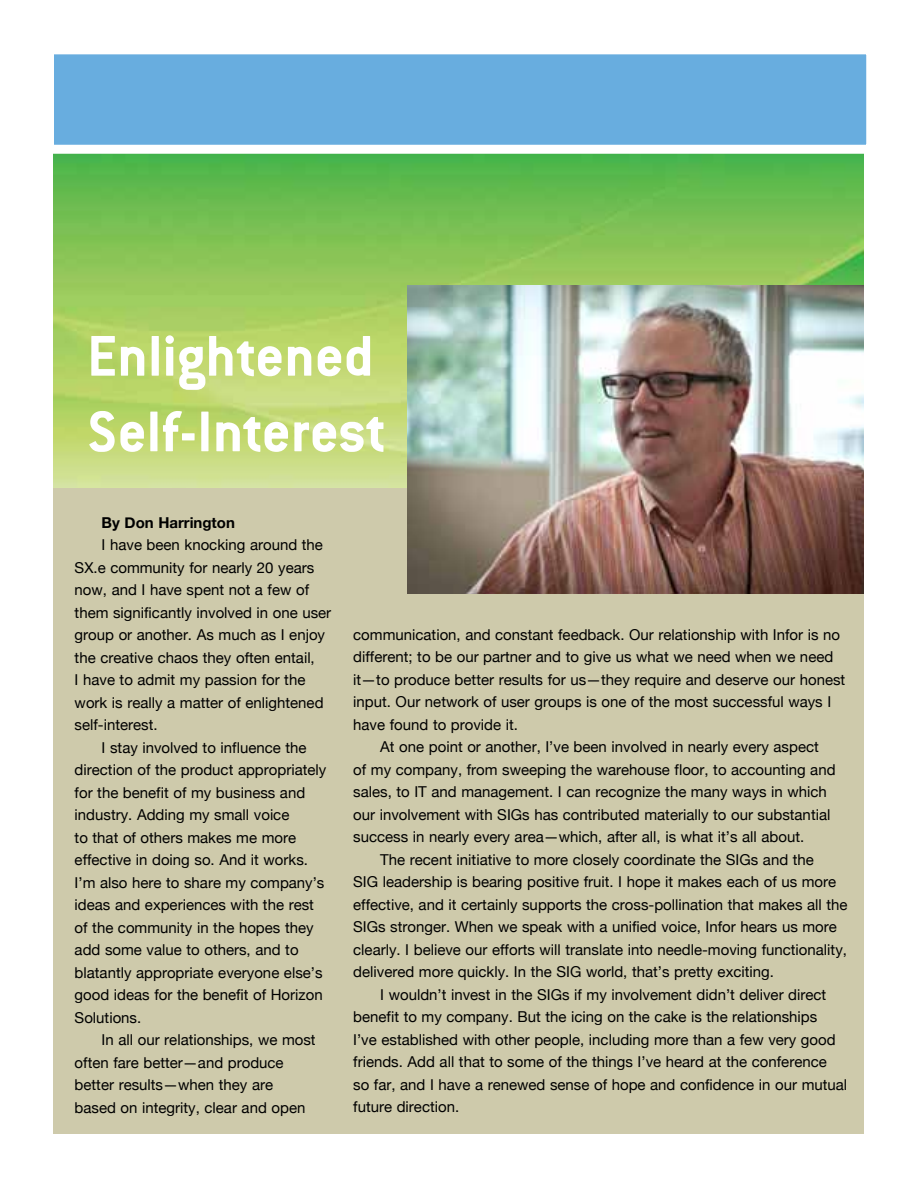
<style>
.page{position:relative;width:918px;height:1188px;background:#fff}
.page>*{position:absolute;margin:0;border:0;box-sizing:border-box;transform-origin:0 0}
.t1{font:700 63px/75.6px "Conduit ITC Std";color:#fff}
.t2{font:15px "Helvetica Neue";color:#000}
.t3{font:700 15px "Helvetica Neue";color:#000}
</style>
<div class="page">
<img style="left:54px;top:154px;width:810px;height:334px">
<div style="left:50px;top:50px;width:821px;height:99px;background:#68addf"></div>
<div style="left:45px;top:45px;width:830px;height:109px;border:9px solid #fff"></div>
<div style="left:53px;top:488px;width:811px;height:646px;background:#cecaab"></div>
<img style="left:407px;top:285px;width:457px;height:309px">
<h1 class="t1" style="left:87px;top:316px;width:301px">Enlightened<br>Self-Interest</h1>
<p class="t3" style="left:102px;top:513px;width:135px">By Don Harrington</p>
<p class="t2" style="left:102px;top:536px;width:223px">I have been knocking around the</p>
<p class="t2" style="left:75px;top:558px;width:241px">SX.e community for nearly 20 years</p>
<p class="t2" style="left:75px;top:581px;width:236px">now, and I have spent not a few of</p>
<p class="t2" style="left:75px;top:603px;width:258px">them significantly involved in one user</p>
<p class="t2" style="left:75px;top:626px;width:252px">group or another. As much as I enjoy</p>
<p class="t2" style="left:75px;top:648px;width:242px">the creative chaos they often entail,</p>
<p class="t2" style="left:75px;top:671px;width:232px">I have to admit my passion for the</p>
<p class="t2" style="left:75px;top:693px;width:250px">work is really a matter of enlightened</p>
<p class="t2" style="left:75px;top:716px;width:85px">self-interest.</p>
<p class="t2" style="left:102px;top:738px;width:206px">I stay involved to influence the</p>
<p class="t2" style="left:75px;top:761px;width:253px">direction of the product appropriately</p>
<p class="t2" style="left:75px;top:783px;width:232px">for the benefit of my business and</p>
<p class="t2" style="left:75px;top:806px;width:216px">industry. Adding my small voice</p>
<p class="t2" style="left:75px;top:828px;width:223px">to that of others makes me more</p>
<p class="t2" style="left:75px;top:851px;width:235px">effective in doing so. And it works.</p>
<p class="t2" style="left:75px;top:873px;width:251px">I ’m also here to share my company’s</p>
<p class="t2" style="left:75px;top:896px;width:241px">ideas and experiences with the rest</p>
<p class="t2" style="left:75px;top:918px;width:241px">of the community in the hopes they</p>
<p class="t2" style="left:75px;top:941px;width:225px">add some value to others, and to</p>
<p class="t2" style="left:75px;top:963px;width:249px">blatantly appropriate everyone else’s</p>
<p class="t2" style="left:75px;top:986px;width:250px">good ideas for the benefit of Horizon</p>
<p class="t2" style="left:75px;top:1008px;width:68px">Solutions.</p>
<p class="t2" style="left:102px;top:1031px;width:216px">I n all our relationships, we most</p>
<p class="t2" style="left:75px;top:1053px;width:211px">often fare better—and produce</p>
<p class="t2" style="left:75px;top:1076px;width:200px">better results—when they are</p>
<p class="t2" style="left:75px;top:1098px;width:232px">based on integrity, clear and open</p>
<p class="t2" style="left:353px;top:625px;width:488px">communication, and constant feedback. Our relationship with I nfor is no</p>
<p class="t2" style="left:353px;top:648px;width:482px">different; to be our partner and to give us what we need when we need</p>
<p class="t2" style="left:353px;top:670px;width:494px">it—to produce better results for us—they require and deserve our honest</p>
<p class="t2" style="left:353px;top:693px;width:477px">input. Our network of user groups is one of the most successful ways I</p>
<p class="t2" style="left:353px;top:715px;width:166px">have found to provide it.</p>
<p class="t2" style="left:380px;top:738px;width:440px">At one point or another, I ’ve been involved in nearly every aspect</p>
<p class="t2" style="left:353px;top:760px;width:484px">of my company, from sweeping the warehouse floor, to accounting and</p>
<p class="t2" style="left:353px;top:783px;width:475px">sales, to IT and management. I can recognize the many ways in which</p>
<p class="t2" style="left:353px;top:805px;width:479px">our involvement with SIGs has contributed materially to our substantial</p>
<p class="t2" style="left:353px;top:828px;width:453px">success in nearly every area—which, after all, is what it’s all about.</p>
<p class="t2" style="left:380px;top:850px;width:435px">The recent initiative to more closely coordinate the SIGs and the</p>
<p class="t2" style="left:353px;top:873px;width:485px">SIG leadership is bearing positive fruit. I hope it makes each of us more</p>
<p class="t2" style="left:353px;top:895px;width:496px">effective, and it certainly supports the cross-pollination that makes all the</p>
<p class="t2" style="left:353px;top:918px;width:485px">SIGs stronger. When we speak with a unified voice, I nfor hears us more</p>
<p class="t2" style="left:353px;top:940px;width:495px">clearly. I believe our efforts will translate into needle-moving functionality,</p>
<p class="t2" style="left:353px;top:963px;width:422px">delivered more quickly. I n the SIG world, that’s pretty exciting.</p>
<p class="t2" style="left:380px;top:985px;width:448px">I wouldn’t invest in the SIGs if my involvement didn’t deliver direct</p>
<p class="t2" style="left:353px;top:1008px;width:466px">benefit to my company. But the icing on the cake is the relationships</p>
<p class="t2" style="left:353px;top:1030px;width:484px">I ’ve established with other people, including more than a few very good</p>
<p class="t2" style="left:353px;top:1053px;width:475px">friends. Add all that to some of the things I ’ve heard at the conference</p>
<p class="t2" style="left:353px;top:1075px;width:496px">so far, and I have a renewed sense of hope and confidence in our mutual</p>
<p class="t2" style="left:353px;top:1098px;width:107px">future direction.</p>
</div>
